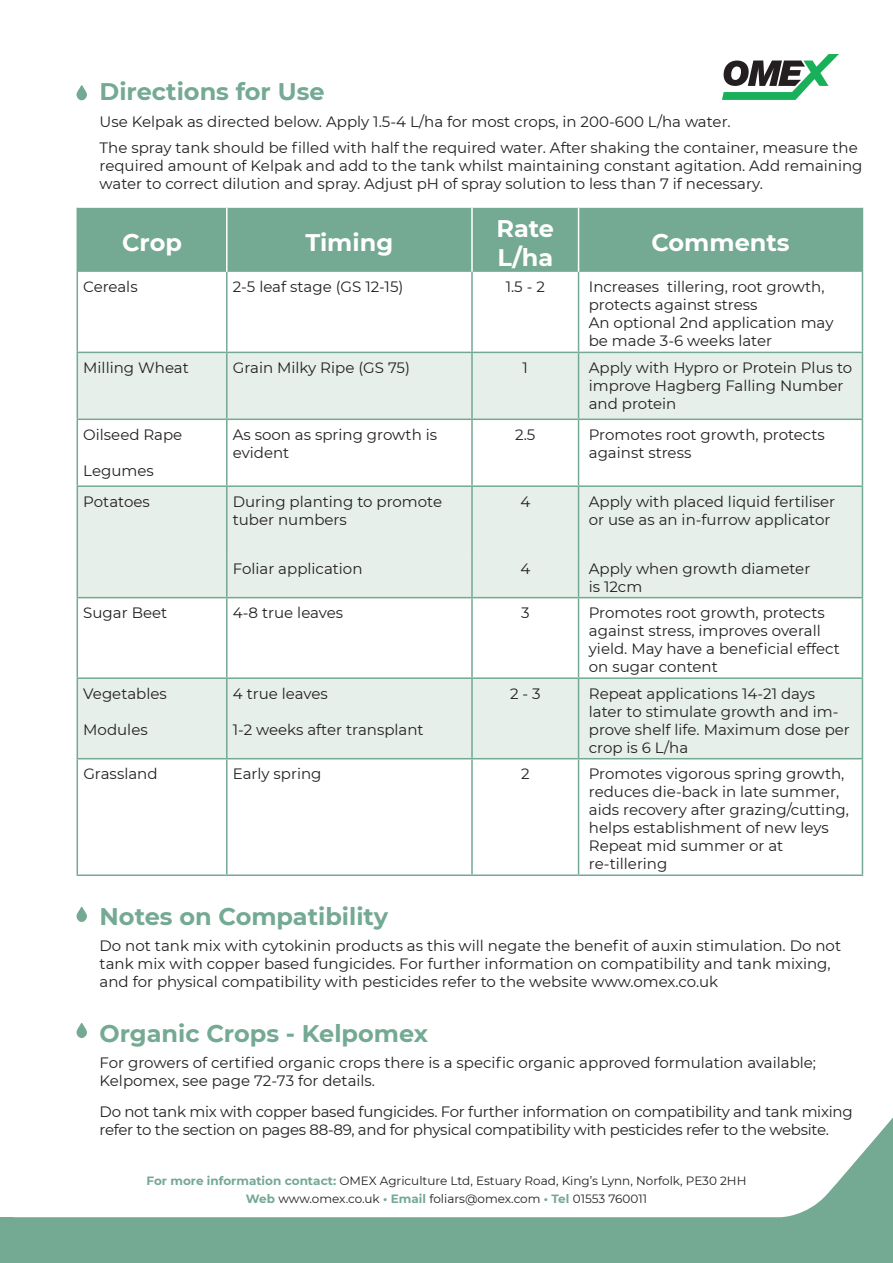
<style>
.page{position:relative;width:893px;height:1263px;background:#fff}
.page>*{position:absolute;margin:0;border:0;box-sizing:border-box;transform-origin:0 0}
.t1{font:700 24px "Montserrat";color:#74a993}
.t2{font:700 24px/28.8px "Montserrat";color:#fff}
.t3{font:15px/18px "Montserrat";color:#231f20}
.t4{font:15px/18px "Montserrat";letter-spacing:-.02em;color:#231f20}
.t5{font:12px/17.5px "Montserrat";color:#231f20;text-align:center}
.s1{font-weight:700;color:#74a993}
</style>
<div class="page">
<svg style="left:722px;top:54px;width:117px;height:46px"></svg>
<div style="left:0;top:1116px;width:893px;height:147px;background:#74a993"></div>
<div style="left:0;top:1116px;width:893px;height:101px;background:#fff"></div>
<svg style="left:76px;top:85px;width:11px;height:16px"></svg>
<svg style="left:76px;top:907px;width:11px;height:15px"></svg>
<svg style="left:76px;top:1023px;width:11px;height:15px"></svg>
<div style="left:78px;top:208px;width:784px;height:64px;background:#74a993"></div>
<svg style="left:78px;top:353px;width:784px;height:405px;fill:#e6efea"></svg>
<hr style="left:226px;top:208px;width:2px;height:64px;background:#fff">
<hr style="left:471px;top:208px;width:2px;height:64px;background:#fff">
<hr style="left:578px;top:208px;width:1px;height:64px;background:#fff">
<hr style="left:77px;top:208px;width:1px;height:64px;background:#74a993">
<hr style="left:862px;top:208px;width:1px;height:64px;background:#74a993">
<hr style="left:77px;top:272px;width:1px;height:80px;background:#74a993">
<hr style="left:226px;top:272px;width:2px;height:80px;background:#74a993">
<hr style="left:471px;top:272px;width:2px;height:80px;background:#74a993">
<hr style="left:578px;top:272px;width:1px;height:80px;background:#74a993">
<hr style="left:862px;top:272px;width:1px;height:80px;background:#74a993">
<hr style="left:77px;top:420px;width:1px;height:65px;background:#74a993">
<hr style="left:77px;top:598px;width:1px;height:79px;background:#74a993">
<hr style="left:77px;top:759px;width:1px;height:115px;background:#74a993">
<hr style="left:77px;top:874px;width:150px;height:2px;background:#74a993">
<hr style="left:226px;top:420px;width:2px;height:65px;background:#74a993">
<hr style="left:226px;top:598px;width:2px;height:79px;background:#74a993">
<hr style="left:226px;top:759px;width:2px;height:115px;background:#74a993">
<hr style="left:227px;top:874px;width:245px;height:2px;background:#74a993">
<hr style="left:471px;top:420px;width:2px;height:65px;background:#74a993">
<hr style="left:471px;top:598px;width:2px;height:79px;background:#74a993">
<hr style="left:471px;top:759px;width:2px;height:115px;background:#74a993">
<hr style="left:472px;top:874px;width:107px;height:2px;background:#74a993">
<hr style="left:578px;top:420px;width:1px;height:65px;background:#74a993">
<hr style="left:578px;top:598px;width:1px;height:79px;background:#74a993">
<hr style="left:578px;top:759px;width:1px;height:115px;background:#74a993">
<hr style="left:862px;top:420px;width:1px;height:65px;background:#74a993">
<hr style="left:862px;top:598px;width:1px;height:79px;background:#74a993">
<hr style="left:862px;top:759px;width:1px;height:115px;background:#74a993">
<hr style="left:579px;top:874px;width:284px;height:2px;background:#74a993">
<hr style="left:77px;top:352px;width:150px;height:1px;background:#74a993">
<hr style="left:77px;top:353px;width:1px;height:65px;background:#74a993">
<hr style="left:77px;top:418px;width:150px;height:2px;background:#74a993">
<hr style="left:227px;top:352px;width:245px;height:1px;background:#74a993">
<hr style="left:226px;top:353px;width:2px;height:65px;background:#74a993">
<hr style="left:227px;top:418px;width:245px;height:2px;background:#74a993">
<hr style="left:472px;top:352px;width:107px;height:1px;background:#74a993">
<hr style="left:471px;top:353px;width:2px;height:65px;background:#74a993">
<hr style="left:472px;top:418px;width:107px;height:2px;background:#74a993">
<hr style="left:579px;top:352px;width:284px;height:1px;background:#74a993">
<hr style="left:578px;top:353px;width:1px;height:65px;background:#74a993">
<hr style="left:862px;top:353px;width:1px;height:65px;background:#74a993">
<hr style="left:579px;top:418px;width:284px;height:2px;background:#74a993">
<hr style="left:77px;top:485px;width:150px;height:2px;background:#74a993">
<hr style="left:77px;top:487px;width:1px;height:66px;background:#74a993">
<hr style="left:77px;top:553px;width:1px;height:44px;background:#74a993">
<hr style="left:77px;top:597px;width:150px;height:1px;background:#74a993">
<hr style="left:227px;top:485px;width:245px;height:2px;background:#74a993">
<hr style="left:226px;top:487px;width:2px;height:66px;background:#74a993">
<hr style="left:226px;top:553px;width:2px;height:44px;background:#74a993">
<hr style="left:227px;top:597px;width:245px;height:1px;background:#74a993">
<hr style="left:472px;top:485px;width:107px;height:2px;background:#74a993">
<hr style="left:471px;top:487px;width:2px;height:66px;background:#74a993">
<hr style="left:471px;top:553px;width:2px;height:44px;background:#74a993">
<hr style="left:472px;top:597px;width:107px;height:1px;background:#74a993">
<hr style="left:579px;top:485px;width:284px;height:2px;background:#74a993">
<hr style="left:578px;top:487px;width:1px;height:66px;background:#74a993">
<hr style="left:862px;top:487px;width:1px;height:66px;background:#74a993">
<hr style="left:578px;top:553px;width:1px;height:44px;background:#74a993">
<hr style="left:862px;top:553px;width:1px;height:44px;background:#74a993">
<hr style="left:579px;top:597px;width:284px;height:1px;background:#74a993">
<hr style="left:77px;top:677px;width:150px;height:2px;background:#74a993">
<hr style="left:77px;top:679px;width:1px;height:79px;background:#74a993">
<hr style="left:77px;top:758px;width:150px;height:1px;background:#74a993">
<hr style="left:227px;top:677px;width:245px;height:2px;background:#74a993">
<hr style="left:226px;top:679px;width:2px;height:79px;background:#74a993">
<hr style="left:227px;top:758px;width:245px;height:1px;background:#74a993">
<hr style="left:472px;top:677px;width:107px;height:2px;background:#74a993">
<hr style="left:471px;top:679px;width:2px;height:79px;background:#74a993">
<hr style="left:472px;top:758px;width:107px;height:1px;background:#74a993">
<hr style="left:579px;top:677px;width:284px;height:2px;background:#74a993">
<hr style="left:578px;top:679px;width:1px;height:79px;background:#74a993">
<hr style="left:862px;top:679px;width:1px;height:79px;background:#74a993">
<hr style="left:579px;top:758px;width:284px;height:1px;background:#74a993">
<h1 class="t1" style="left:100px;top:74px;width:226px">Directions for Use</h1>
<p class="t3" style="left:100px;top:108px;width:760px;line-height:26.5px">Use Kelpak as directed below. Apply 1.5-4 L/ha for most crops, in 200-600 L/ha water.<br>The spray tank should be filled with half the required water. After shaking the container, measure the</p>
<p class="t3" style="left:100px;top:156px;width:764px">required amount of Kelpak and add to the tank whilst maintaining constant agitation. Add remaining water to correct dilution and spray. Adjust pH of spray solution to less than 7 if necessary.</p>
<h1 class="t2" style="left:122px;top:227px;width:61px">Crop</h1>
<h1 class="t2" style="left:306px;top:227px;width:89px">Timing</h1>
<h1 class="t2" style="left:497px;top:213px;width:59px">Rate<br>L/ha</h1>
<h1 class="t2" style="left:651px;top:227px;width:140px">Comments</h1>
<p class="t3" style="left:83px;top:277px;width:56px">Cereals</p>
<p class="t3" style="left:233px;top:277px;width:172px">2-5 leaf stage (GS 12-15)</p>
<p class="t3" style="left:506px;top:277px;width:41px">1.5 - 2</p>
<p class="t3" style="left:589px;top:277px;width:246px">Increases tillering, root growth, protects against stress<br>An optional 2nd application may be made 3-6 weeks later</p>
<p class="t3" style="left:83px;top:358px;width:107px">Milling Wheat</p>
<p class="t3" style="left:233px;top:358px;width:179px">Grain Milky Ripe (GS 75)</p>
<p class="t3" style="left:523px;top:358px;width:7px">1</p>
<p class="t3" style="left:589px;top:358px;width:265px">Apply with Hypro or Protein Plus to improve Hagberg Falling Number and protein</p>
<p class="t3" style="left:83px;top:425px;width:101px">Oilseed Rape</p>
<p class="t3" style="left:83px;top:461px;width:72px">Legumes</p>
<p class="t3" style="left:233px;top:425px;width:206px">As soon as spring growth is evident</p>
<p class="t3" style="left:515px;top:425px;width:22px">2.5</p>
<p class="t3" style="left:589px;top:425px;width:238px">Promotes root growth, protects against stress</p>
<p class="t3" style="left:83px;top:492px;width:68px">Potatoes</p>
<p class="t3" style="left:233px;top:492px;width:211px">During planting to promote tuber numbers</p>
<p class="t3" style="left:520px;top:492px;width:11px">4</p>
<p class="t3" style="left:589px;top:492px;width:248px">Apply with placed liquid fertiliser or use as an in-furrow applicator</p>
<p class="t3" style="left:233px;top:559px;width:131px">Foliar application</p>
<p class="t3" style="left:520px;top:559px;width:11px">4</p>
<p class="t3" style="left:589px;top:559px;width:223px">Apply when growth diameter is 12cm</p>
<p class="t3" style="left:83px;top:603px;width:85px">Sugar Beet</p>
<p class="t3" style="left:233px;top:603px;width:112px">4-8 true leaves</p>
<p class="t3" style="left:521px;top:603px;width:10px">3</p>
<p class="t3" style="left:589px;top:603px;width:253px">Promotes root growth, protects against stress, improves overall yield. May have a beneficial effect on sugar content</p>
<p class="t3" style="left:83px;top:684px;width:85px">Vegetables</p>
<p class="t3" style="left:83px;top:720px;width:66px">Modules</p>
<p class="t3" style="left:233px;top:684px;width:96px">4 true leaves</p>
<p class="t3" style="left:233px;top:720px;width:192px">1-2 weeks after transplant</p>
<p class="t3" style="left:510px;top:684px;width:32px">2 - 3</p>
<p class="t3" style="left:589px;top:684px;width:263px">Repeat applications 14-21 days later to stimulate growth and im&shy;prove shelf life. Maximum dose per crop is 6 L/ha</p>
<p class="t3" style="left:83px;top:764px;width:76px">Grassland</p>
<p class="t3" style="left:233px;top:764px;width:90px">Early spring</p>
<p class="t3" style="left:521px;top:764px;width:10px">2</p>
<p class="t3" style="left:589px;top:764px;width:262px">Promotes vigorous spring growth, reduces die-back in late summer, aids recovery after grazing/cutting, helps establishment of new leys<br>Repeat mid summer or at re-tillering</p>
<h1 class="t1" style="left:100px;top:899px;width:290px">Notes on Compatibility</h1>
<p class="t3" style="left:100px;top:936px;width:743px">Do not tank mix with cytokinin products as this will negate the benefit of auxin stimulation. Do not tank mix with copper based fungicides. For further information on compatibility and tank mixing, and for physical compatibility with pesticides refer to the website www.omex.co.uk</p>
<h1 class="t1" style="left:100px;top:1016px;width:330px">Organic Crops - Kelpomex</h1>
<p class="t3" style="left:100px;top:1053px;width:718px">For growers of certified organic crops there is a specific organic approved formulation available;<br>Kelpomex, see page 72-73 for details.</p>
<p class="t4" style="left:100px;top:1102px;width:754px">Do not tank mix with copper based fungicides. For further information on compatibility and tank mixing refer to the section on pages 88-89, and for physical compatibility with pesticides refer to the website.</p>
<p class="t5" style="left:146px;top:1172px;width:601px"><span class="s1">For more information contact:</span> OMEX Agriculture Ltd, Estuary Road, King’s Lynn, Norfolk, PE30 2HH<br><span class="s1">Web</span> www.omex.co.uk <span class="s1">• Email</span> foliars@omex.com <span class="s1">• Tel</span> 01553 760011</p>
</div>
